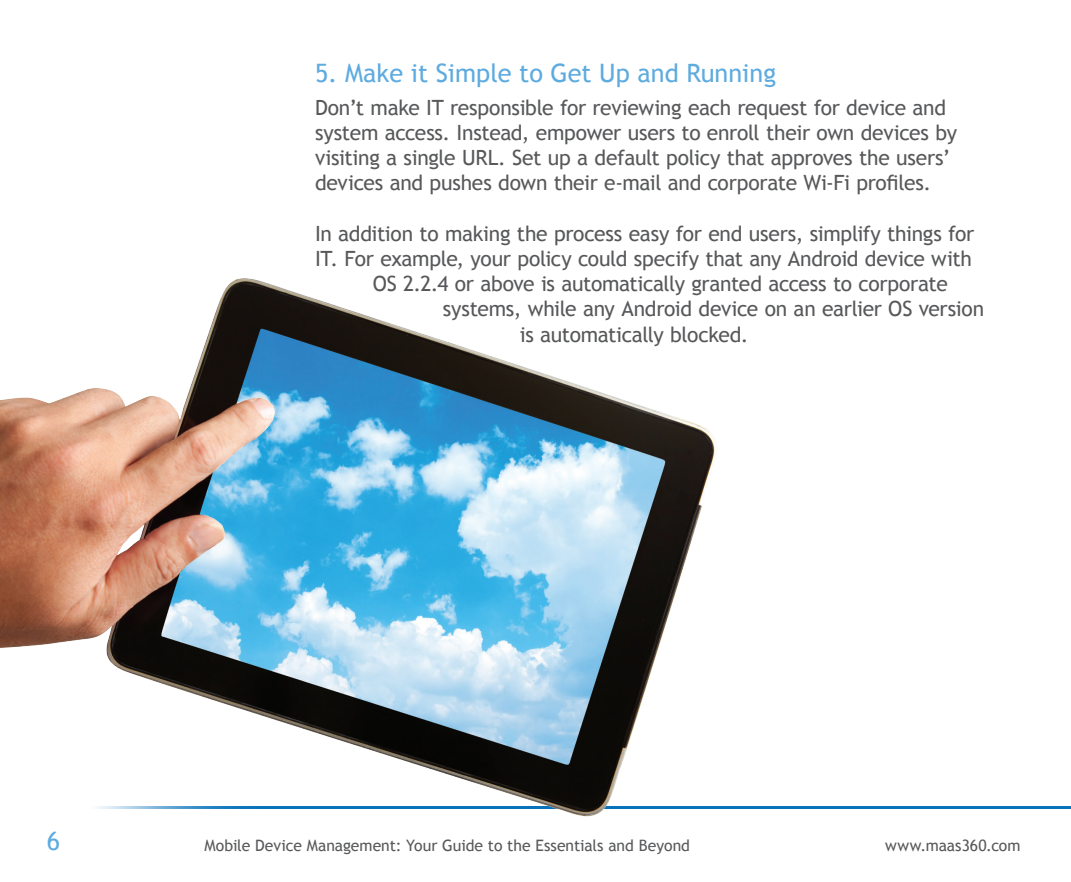
<style>
.page{position:relative;width:1071px;height:882px;background:#fff}
.page>*{position:absolute;margin:0;border:0;box-sizing:border-box;transform-origin:0 0}
.t1{font:25.38px "Trebuchet MS";color:#5eabdf}
.t2{font:21px/25.2px "Trebuchet MS";letter-spacing:-.015em;color:#57585a}
.t3{font:15.75px "Trebuchet MS";color:#57585a}
</style>
<div class="page">
<img style="left:836px;top:806px;width:235px;height:2px">
<img style="left:0;top:278px;width:836px;height:539px">
<p class="t1" style="left:315px;top:58px;width:463px">5. Make it Simple to Get Up and Running</p>
<p class="t2" style="left:315px;top:95px;width:644px">Don’t make IT responsible for reviewing each request for device and system access. Instead, empower users to enroll their own devices by visiting a single URL. Set up a default policy that approves the users’ devices and pushes down their e-mail and corporate Wi-Fi profiles.</p>
<p class="t2" style="left:315px;top:221px;width:661px">In addition to making the process easy for end users, simplify things for</p>
<p class="t2" style="left:315px;top:246px;width:658px">IT. For example, your policy could specify that any Android device with</p>
<p class="t2" style="left:373px;top:271px;width:577px">OS 2.2.4 or above is automatically granted access to corporate</p>
<p class="t2" style="left:443px;top:297px;width:543px">systems, while any Android device on an earlier OS version</p>
<p class="t2" style="left:520px;top:322px;width:230px">is automatically blocked.</p>
<p class="t1" style="left:47px;top:826px;width:15px">6</p>
<p class="t3" style="left:205px;top:836px;width:487px">Mobile Device Management: Your Guide to the Essentials and Beyond</p>
<p class="t3" style="left:885px;top:836px;width:137px">www.maas360.com</p>
</div>
